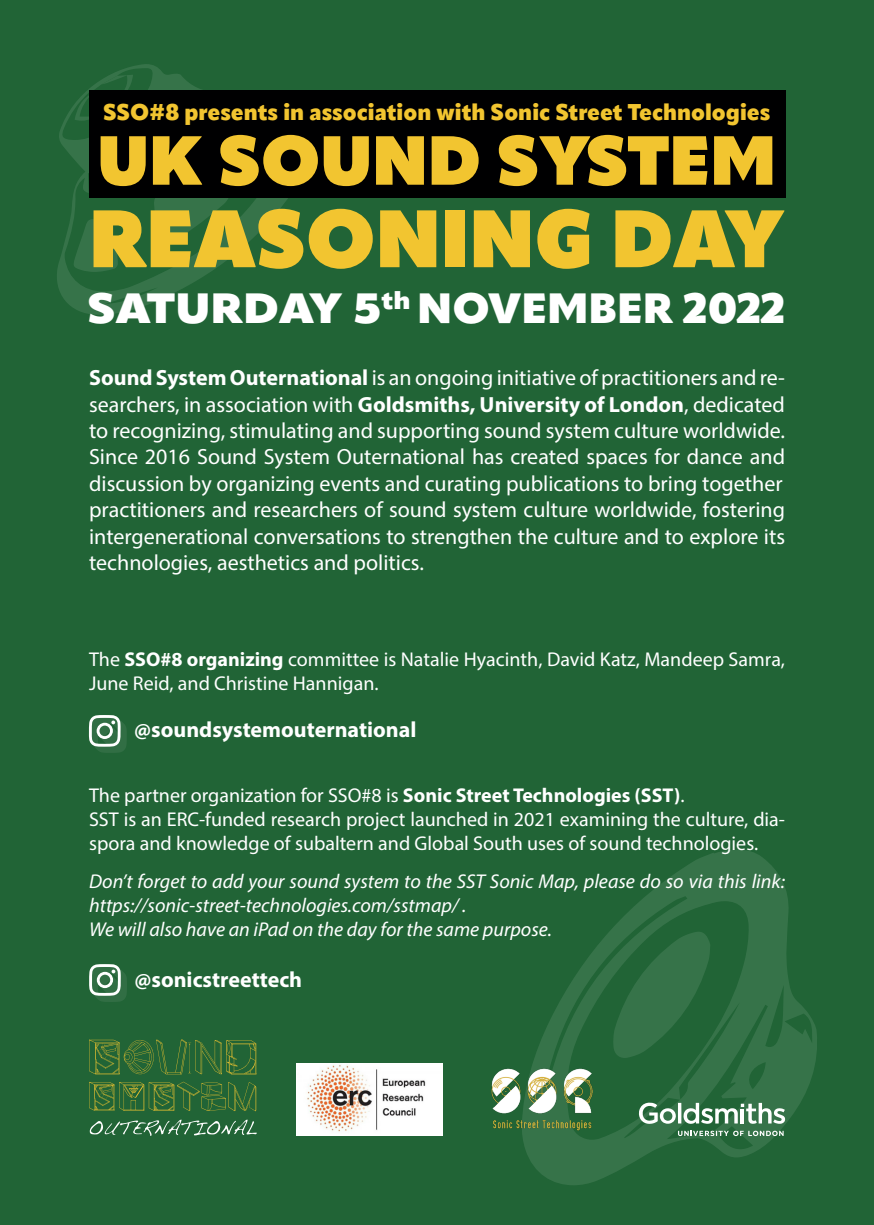
<style>
.page{position:relative;width:874px;height:1225px;background:#fff}
.page>*{position:absolute;margin:0;border:0;box-sizing:border-box;transform-origin:0 0}
.t1{font:800 80.2px "Apparat";color:#f2c530}
.t2{font:800 68.4px "Apparat";color:#f2c530}
.t3{font:900 41.8px "Apparat";color:#fff;scale:1.13 1}
.t4{font:900 22.6px "Apparat";color:#f2c530}
.t5{font:22px/26.4px "Myriad Pro";color:#fff;text-align:justify}
.t6{font:700 22px "Myriad Pro";color:#fff}
.t7{font:20px/24px "Myriad Pro";color:#fff}
.t8{font:italic 20px/24px "Myriad Pro";color:#fff}
.s1{font-weight:700}
</style>
<div class="page">
<div style="left:0;top:0;width:873px;height:1225px;background:#216436"></div>
<svg style="left:522px;top:850px;width:295px;height:335px"></svg>
<svg style="left:612px;top:931px;width:98px;height:127px"></svg>
<svg style="left:57px;top:64px;width:262px;height:251px"></svg>
<svg style="left:153px;top:197px;width:77px;height:52px"></svg>
<svg style="left:72px;top:219px;width:46px;height:53px"></svg>
<svg style="left:75px;top:75px;width:58px;height:46px"></svg>
<div style="left:89px;top:90px;width:695px;height:107px;background:#000001"></div>
<svg style="left:89px;top:715px;width:38px;height:38px"></svg>
<svg style="left:89px;top:964px;width:38px;height:38px"></svg>
<svg style="left:90px;top:1119px;width:167px;height:17px"></svg>
<svg style="left:89px;top:1081px;width:167px;height:30px"></svg>
<svg style="left:89px;top:1039px;width:167px;height:35px"></svg>
<img style="left:296px;top:1063px;width:146px;height:72px">
<img style="left:491px;top:1063px;width:104px;height:73px">
<svg style="left:638px;top:1102px;width:146px;height:22px"></svg>
<svg style="left:677px;top:1130px;width:106px;height:6px"></svg>
<p class="t4" style="left:103px;top:98px;width:668px">SSO#8 presents in association with Sonic Street Technologies</p>
<h2 class="t2" style="left:97px;top:118px;width:680px">UK SOUND SYSTEM</h2>
<h1 class="t1" style="left:89px;top:188px;width:696px">REASONING DAY</h1>
<h3 class="t3" style="left:87px;top:282px;width:619px">SATURDAY 5<sup>th</sup> NOVEMBER 2022</h3>
<p class="t5" style="left:89px;top:364px;width:697px"><span class="s1">Sound System Outernational</span> is an ongoing initiative of practitioners and re&shy;searchers, in association with <span class="s1">Goldsmiths, University of London</span>, dedicated to recognizing, stimulating and supporting sound system culture worldwide.<br>Since 2016 Sound System Outernational has created spaces for dance and discussion by organizing events and curating publications to bring together</p>
<p class="t5" style="left:89px;top:496px;width:697px">practitioners and researchers of sound system culture worldwide, fostering intergenerational conversations to strengthen the culture and to explore its technologies, aesthetics and politics.</p>
<p class="t7" style="left:89px;top:647px;width:697px">The <span class="s1">SSO#8 organizing</span> committee is Natalie Hyacinth, David Katz, Mandeep Samra,<br>June Reid, and Christine Hannigan.</p>
<p class="t6" style="left:134px;top:715px;width:283px">@soundsystemouternational</p>
<p class="t7" style="left:89px;top:783px;width:596px">The partner organization for SSO#8 is <span class="s1">Sonic Street Technologies (SST)</span>.</p>
<p class="t7" style="left:89px;top:807px;width:697px">SST is an ERC-funded research project launched in 2021 examining the culture, dia&shy;spora and knowledge of subaltern and Global South uses of sound technologies.</p>
<p class="t8" style="left:89px;top:869px;width:697px">Don’t forget to add your sound system to the SST Sonic Map, please do so via this link: https://sonic-street-technologies.com/sstmap/ .</p>
<p class="t8" style="left:89px;top:917px;width:464px">We will also have an iPad on the day for the same purpose.</p>
<p class="t6" style="left:134px;top:964px;width:169px">@sonicstreettech</p>
</div>
